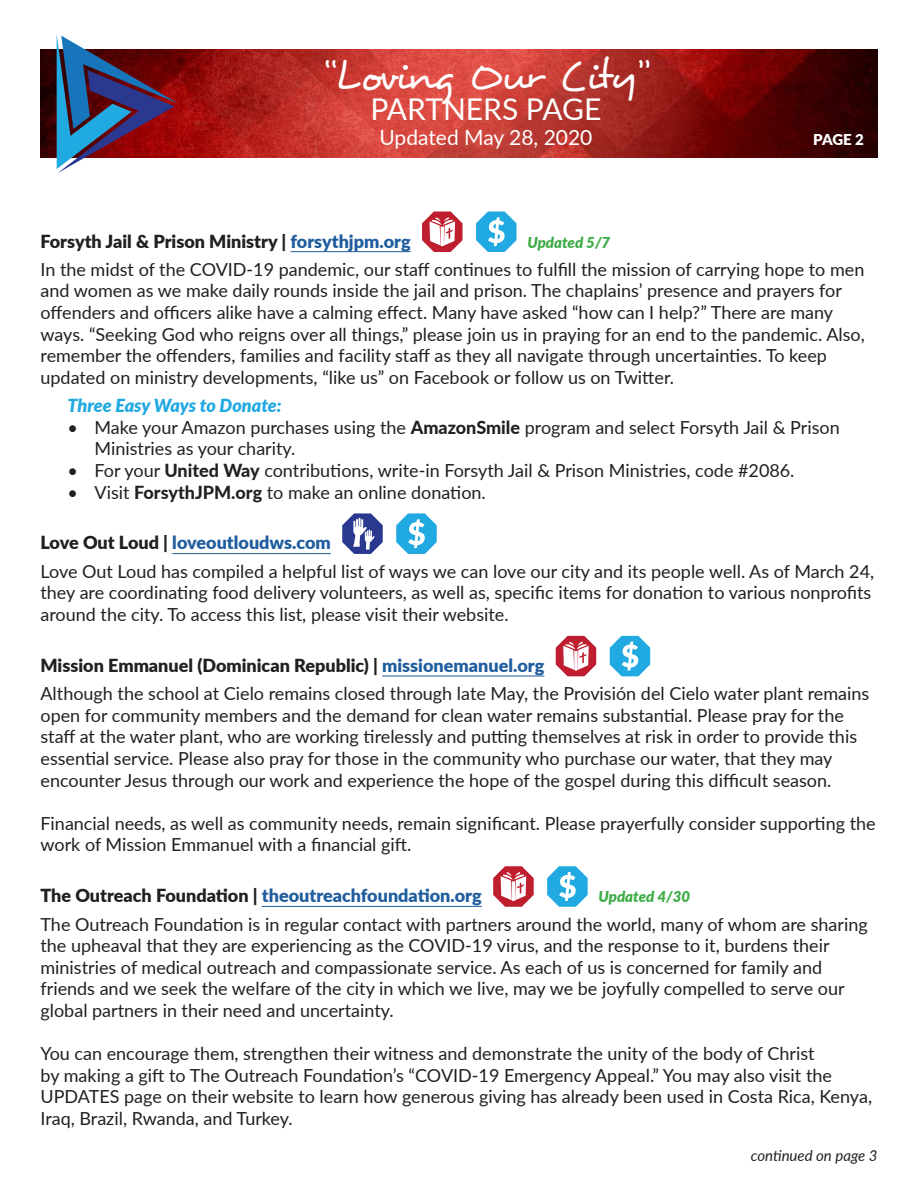
<style>
.page{position:relative;width:918px;height:1188px;background:#fff}
.page>*{position:absolute;margin:0;border:0;box-sizing:border-box;transform-origin:0 0}
.t1{font:42px "Desyrel";letter-spacing:-.085em;color:#fff}
.t2{font:30px "Lato";color:#fff}
.t3{font:21px "Lato";color:#fff}
.t4{font:18px/21.6px "Lato";color:#221f1f}
.t5{font:900 18px "Lato";color:#1f5d9e}
.t6{font:900 18px "Lato";color:#221f1f}
.t7{font:italic 900 18px "Lato";letter-spacing:-.005em;color:#21a9e1}
.t8{font:italic 900 15px "Lato";color:#3fad48}
.t9{font:italic 15px "Lato";color:#221f1f}
.t10{font:900 15px "Lato";color:#fff}
.s1{color:#1f5d9e}
.s2{font-weight:800}
.s3{font-weight:900}
.s4{font-weight:900;color:#1f5d9e}
.s5{color:#221f1f}
</style>
<div class="page">
<img style="left:40px;top:50px;width:838px;height:108px">
<svg style="left:57px;top:35px;width:121px;height:138px"></svg>
<hr style="left:291px;top:251px;width:120px;height:1px;background:#1f5d9e">
<hr style="left:172px;top:553px;width:159px;height:1px;background:#1f5d9e">
<hr style="left:382px;top:676px;width:162px;height:1px;background:#1f5d9e">
<hr style="left:262px;top:906px;width:220px;height:1px;background:#1f5d9e">
<svg style="left:422px;top:212px;width:41px;height:40px"></svg>
<svg style="left:476px;top:212px;width:41px;height:40px"></svg>
<svg style="left:342px;top:513px;width:41px;height:41px"></svg>
<svg style="left:396px;top:513px;width:41px;height:41px"></svg>
<svg style="left:556px;top:636px;width:40px;height:40px"></svg>
<svg style="left:610px;top:636px;width:40px;height:40px"></svg>
<svg style="left:493px;top:866px;width:41px;height:41px"></svg>
<svg style="left:547px;top:866px;width:41px;height:41px"></svg>
<h1 class="t1" style="left:324px;top:56px;width:326px">“Loving Our City”</h1>
<h2 class="t2" style="left:370px;top:87px;width:233px">PARTNERS PAGE</h2>
<p class="t3" style="left:380px;top:122px;width:214px">Updated May 28, 2020</p>
<p class="t10" style="left:813px;top:128px;width:52px">PAGE 2</p>
<p class="t6" style="left:40px;top:227px;width:372px">Forsyth Jail &amp; Prison Ministry | <span class="s1">forsythjpm.org</span></p>
<p class="t8" style="left:527px;top:236px;width:84px">Updated 5/7</p>
<p class="t4" style="left:40px;top:258px;width:826px">In the midst of the COVID-19 pandemic, our staff continues to fulfill the mission of carrying hope to men and women as we make daily rounds inside the jail and prison. The chaplains’ presence and prayers for offenders and officers alike have a calming effect. Many have asked “how can I help?” There are many ways. “Seeking God who reigns over all things,” please join us in praying for an end to the pandemic. Also, remember the offenders, families and facility staff as they all navigate through uncertainties. To keep updated on ministry developments, “like us” on Facebook or follow us on Twitter.</p>
<p class="t7" style="left:68px;top:392px;width:216px">Three Easy Ways to Donate:</p>
<p class="t4" style="left:95px;top:416px;width:747px;text-indent:-27px">• Make your Amazon purchases using the <span class="s2">AmazonSmile</span> program and select Forsyth Jail &amp; Prison<br>Ministries as your charity.</p>
<p class="t4" style="left:68px;top:461px;width:729px">• For your <span class="s2">United Way</span> contributions, write-in Forsyth Jail &amp; Prison Ministries, code #2086.</p>
<p class="t4" style="left:68px;top:483px;width:420px">• Visit <span class="s2">ForsythJPM.org</span> to make an online donation.</p>
<p class="t4" style="left:40px;top:528px;width:835px;line-height:28.3px"><span class="s3">Love Out Loud |</span> <span class="s4">loveoutloudws.com<br></span>Love Out Loud has compiled a helpful list of ways we can love our city and its people well. As of March 24,</p>
<p class="t4" style="left:40px;top:581px;width:832px">they are coordinating food delivery volunteers, as well as, specific items for donation to various nonprofits around the city. To access this list, please visit their website.</p>
<p class="t4" style="left:40px;top:650px;width:830px;line-height:28.3px"><span class="s3">Mission Emmanuel (Dominican Republic) |</span> <span class="s4">missionemanuel.org<br></span>Although the school at Cielo remains closed through late May, the Provisión del Cielo water plant remains</p>
<p class="t4" style="left:40px;top:704px;width:818px">open for community members and the demand for clean water remains substantial. Please pray for the staff at the water plant, who are working tirelessly and putting themselves at risk in order to provide this essential service. Please also pray for those in the community who purchase our water, that they may encounter Jesus through our work and experience the hope of the gospel during this difficult season.</p>
<p class="t4" style="left:40px;top:812px;width:837px">Financial needs, as well as community needs, remain significant. Please prayerfully consider supporting the work of Mission Emmanuel with a financial gift.</p>
<p class="t5" style="left:40px;top:882px;width:443px"><span class="s5">The Outreach Foundation |</span> theoutreachfoundation.org</p>
<p class="t8" style="left:599px;top:891px;width:93px">Updated 4/30</p>
<p class="t4" style="left:40px;top:913px;width:829px">The Outreach Foundation is in regular contact with partners around the world, many of whom are sharing the upheaval that they are experiencing as the COVID-19 virus, and the response to it, burdens their ministries of medical outreach and compassionate service. As each of us is concerned for family and friends and we seek the welfare of the city in which we live, may we be joyfully compelled to serve our global partners in their need and uncertainty.</p>
<p class="t4" style="left:40px;top:1042px;width:833px">You can encourage them, strengthen their witness and demonstrate the unity of the body of Christ<br>by making a gift to The Outreach Foundation’s “COVID-19 Emergency Appeal.” You may also visit the UPDATES page on their website to learn how generous giving has already been used in Costa Rica, Kenya, Iraq, Brazil, Rwanda, and Turkey.</p>
<p class="t9" style="left:751px;top:1145px;width:128px">continued on page 3</p>
</div>
